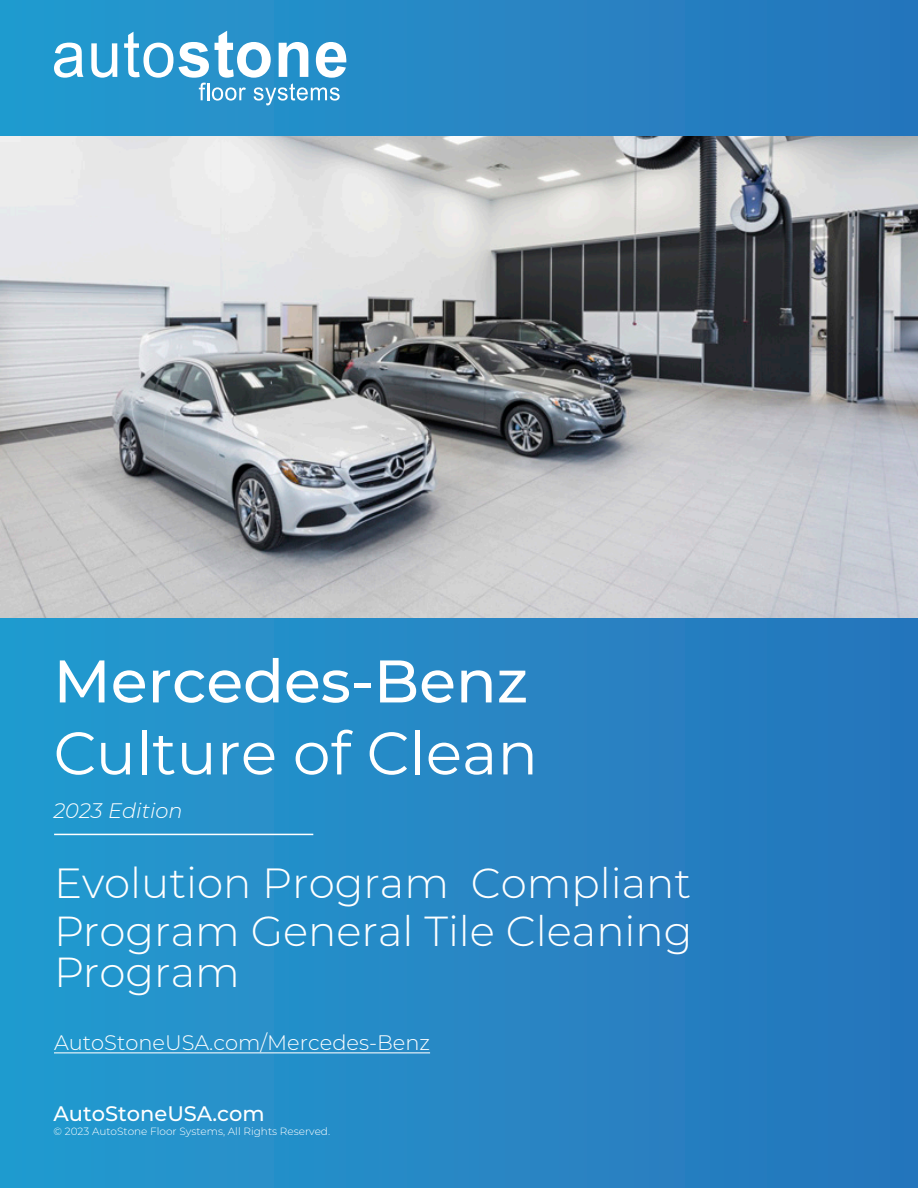
<style>
.page{position:relative;width:918px;height:1188px;background:#fff}
.page>*{position:absolute;margin:0;border:0;box-sizing:border-box;transform-origin:0 0}
.t1{font:60px "Montserrat";color:#fff}
.t2{font:500 60px "Montserrat";color:#fff}
.t3{font:300 42px/48.3px "Montserrat";color:#fff}
.t4{font:300 21px "Montserrat";color:#fff}
.t5{font:500 21px "Montserrat";color:#fff}
.t6{font:italic 300 21px "Montserrat";color:#fff}
.t7{font:300 10.5px "Montserrat";color:#fff}
</style>
<div class="page">
<div style="left:0;top:618px;width:918px;height:570px;background:linear-gradient(to right,#249bcf,#2775bb)"></div>
<div style="left:0;top:0;width:918px;height:136px;background:linear-gradient(to right,#249bcf,#2774bb)"></div>
<svg style="left:54px;top:43px;width:29px;height:35px"></svg>
<svg style="left:91px;top:43px;width:26px;height:35px"></svg>
<svg style="left:124px;top:31px;width:222px;height:74px"></svg>
<hr style="left:54px;top:834px;width:259px;height:1px;background:#fff">
<img style="left:0;top:136px;width:918px;height:482px">
<hr style="left:54px;top:1052px;width:376px;height:1px;background:#fff">
<h1 class="t2" style="left:54px;top:639px;width:476px">Mercedes-Benz</h1>
<h1 class="t1" style="left:54px;top:712px;width:486px">Culture of Clean</h1>
<p class="t6" style="left:54px;top:797px;width:131px">2023 Edition</p>
<p class="t3" style="left:54px;top:857px;width:640px">Evolution Program Compliant<br>Program General Tile Cleaning</p>
<p class="t3" style="left:54px;top:947px;width:187px">Program</p>
<p class="t4" style="left:54px;top:1028px;width:378px">AutoStoneUSA.com/Mercedes-Benz</p>
<p class="t5" style="left:54px;top:1099px;width:213px">AutoStoneUSA.com</p>
<p class="t7" style="left:54px;top:1124px;width:278px">© 2023 AutoStone Floor Systems, All Rights Reserved.</p>
</div>
